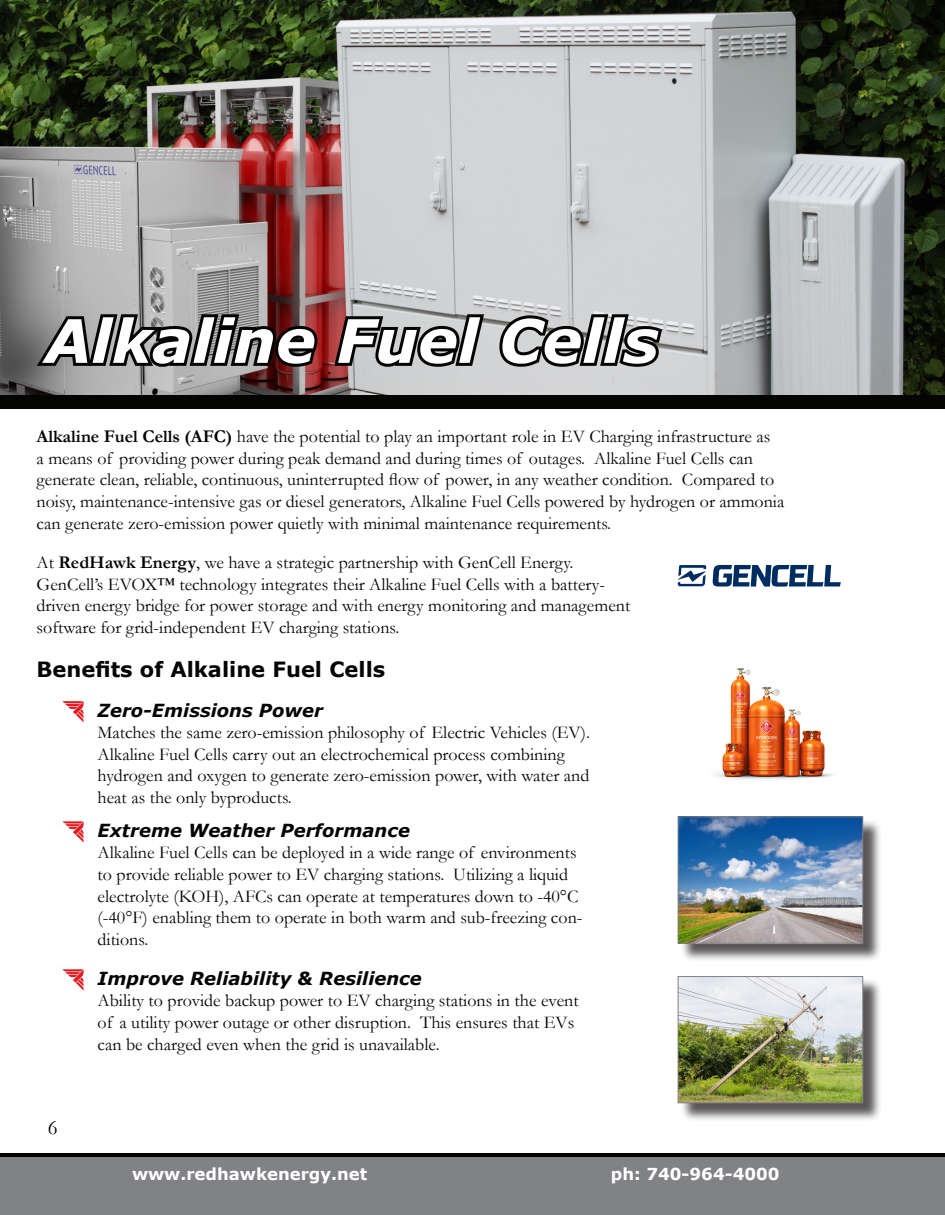
<style>
.page{position:relative;width:945px;height:1215px;background:#fff}
.page>*{position:absolute;margin:0;border:0;box-sizing:border-box;transform-origin:0 0}
.t1{font:italic 700 60px "Verdana";color:#fff}
.t2{font:700 21px "Verdana";color:#040503}
.t3{font:21px "Garamond";color:#040503}
.t4{font:18px/21.6px "Garamond";color:#040503}
.t5{font:italic 700 18px "Verdana";color:#040503}
.t6{font:700 16.5px "Verdana";color:#fff}
.s1{font-weight:700}
</style>
<div class="page">
<div style="left:0;top:1157px;width:945px;height:58px;background:#808285"></div>
<hr style="left:0;top:1153px;width:945px;height:4px;background:#040503">
<img style="left:1px;top:0;width:944px;height:395px">
<div style="left:0;top:395px;width:945px;height:14px;background:#040503"></div>
<svg style="left:32px;top:310px;width:289px;height:61px;background:#574f4e"></svg>
<svg style="left:331px;top:310px;width:157px;height:62px;background:#746e6e"></svg>
<svg style="left:495px;top:310px;width:170px;height:61px;background:#6e6f6f"></svg>
<svg style="left:713px;top:565px;width:128px;height:22px"></svg>
<svg style="left:678px;top:565px;width:28px;height:21px"></svg>
<svg style="left:63px;top:701px;width:21px;height:21px"></svg>
<svg style="left:63px;top:821px;width:21px;height:22px"></svg>
<img style="left:716px;top:668px;width:118px;height:111px">
<div style="left:680px;top:819px;width:202px;height:143px;background:#231f20;opacity:.75"></div>
<img style="left:680px;top:818px;width:181px;height:124px">
<div style="left:678px;top:816px;width:185px;height:128px;border:1px solid #808285"></div>
<div style="left:680px;top:978px;width:202px;height:144px;background:#231f20;opacity:.75"></div>
<img style="left:680px;top:978px;width:181px;height:123px">
<div style="left:678px;top:976px;width:185px;height:127px;border:1px solid #808285"></div>
<svg style="left:63px;top:969px;width:21px;height:21px"></svg>
<p class="t1" style="left:45px;top:299px;width:616px">Alkaline Fuel Cells</p>
<p class="t4" style="left:37px;top:425px;width:749px"><span class="s1">Alkaline Fuel Cells (AFC)</span> have the potential to play an important role in EV Charging infrastructure as<br>a means of providing power during peak demand and during times of outages. Alkaline Fuel Cells can generate clean, reliable, continuous, uninterrupted flow of power, in any weather condition. Compared to noisy, maintenance-intensive gas or diesel generators, Alkaline Fuel Cells powered by hydrogen or ammonia can generate zero-emission power quietly with minimal maintenance requirements.</p>
<p class="t4" style="left:37px;top:551px;width:595px">At <span class="s1">RedHawk Energy</span>, we have a strategic partnership with GenCell Energy.<br>GenCell’s EVOX™ technology integrates their Alkaline Fuel Cells with a battery&shy;driven energy bridge for power storage and with energy monitoring and management software for grid-independent EV charging stations.</p>
<p class="t2" style="left:37px;top:655px;width:350px">Benefits of Alkaline Fuel Cells</p>
<p class="t5" style="left:98px;top:698px;width:227px">Zero-Emissions Power</p>
<p class="t3" style="left:48px;top:1113px;width:11px">6</p>
<p class="t4" style="left:98px;top:721px;width:494px">Matches the same zero-emission philosophy of Electric Vehicles (EV).<br>Alkaline Fuel Cells carry out an electrochemical process combining hydrogen and oxygen to generate zero-emission power, with water and heat as the only byproducts.</p>
<p class="t4" style="left:98px;top:841px;width:486px">Alkaline Fuel Cells can be deployed in a wide range of environments to provide reliable power to EV charging stations. Utilizing a liquid electrolyte (KOH), AFCs can operate at temperatures down to -40°C (-40°F) enabling them to operate in both warm and sub-freezing con&shy;ditions.</p>
<p class="t5" style="left:98px;top:966px;width:326px">Improve Reliability &amp; Resilience</p>
<p class="t4" style="left:98px;top:989px;width:482px">Ability to provide backup power to EV charging stations in the event of a utility power outage or other disruption. This ensures that EVs can be charged even when the grid is unavailable.</p>
<p class="t5" style="left:98px;top:818px;width:314px">Extreme Weather Performance</p>
<p class="t6" style="left:132px;top:1163px;width:237px">www.redhawkenergy.net</p>
<p class="t6" style="left:611px;top:1163px;width:170px">ph: 740-964-4000</p>
</div>
